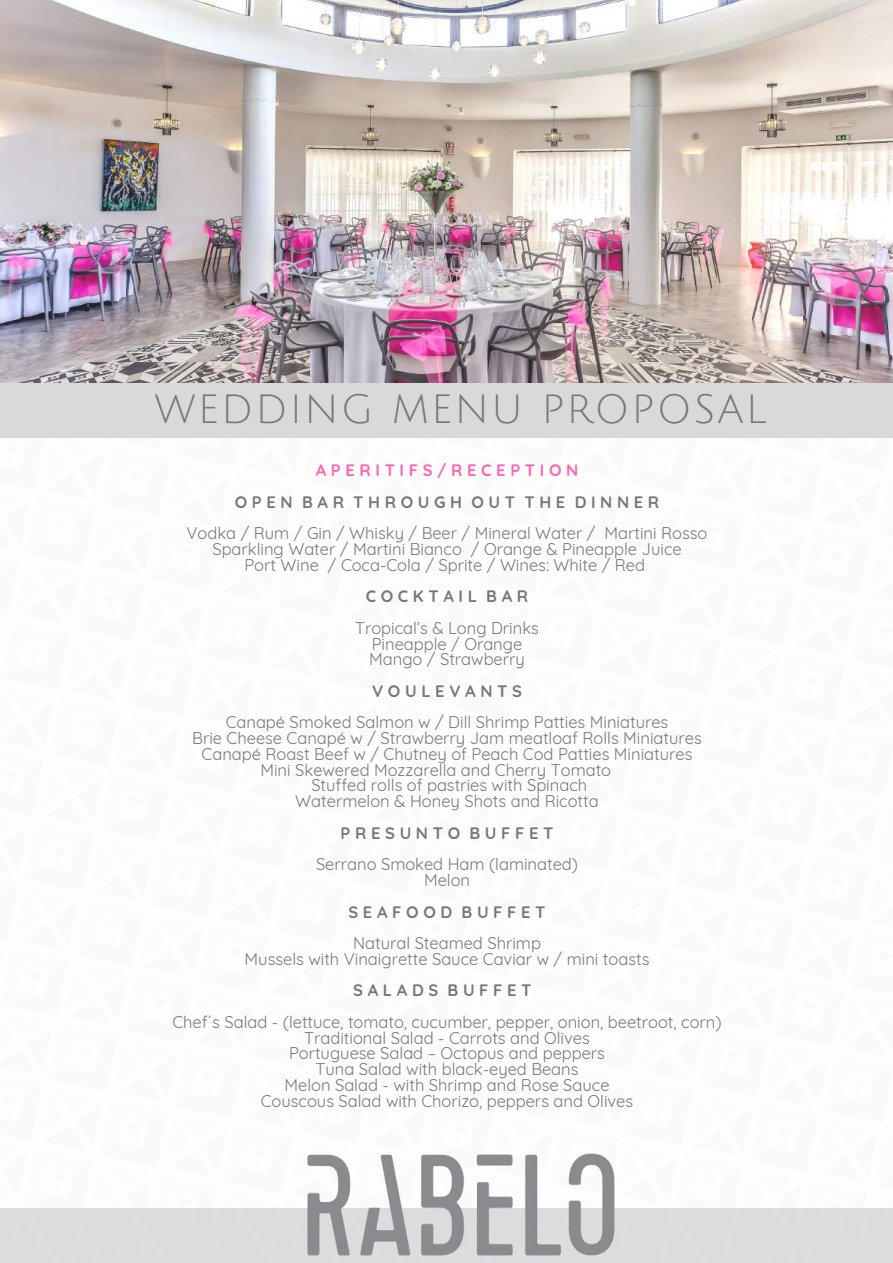
<style>
.page{position:relative;width:893px;height:1263px;background:#fff}
.page>*{position:absolute;margin:0;border:0;box-sizing:border-box;transform-origin:0 0}
.t1{font:39.75px "Julius Sans One";letter-spacing:.05em;color:#787878}
.t2{font:16.5px/15.8px "Quicksand";color:#787878;text-align:center}
.t3{font:700 16.5px "Quicksand";letter-spacing:.28em;color:#787878}
.t4{font:700 16.5px "Quicksand";letter-spacing:.28em;color:#ff63b1}
</style>
<div class="page">
<div style="left:0;top:1208px;width:893px;height:55px;background:#d9d9d9"></div>
<img style="left:0;top:0;width:893px;height:383px">
<img style="left:307px;top:1153px;width:308px;height:103px">
<div style="left:0;top:383px;width:893px;height:54px;background:#d9d9d9"></div>
<h1 class="t1" style="left:155px;top:389px;width:614px">WEDDING MENU PROPOSAL</h1>
<p class="t4" style="left:316px;top:460px;width:264px">APERITIFS/RECEPTION</p>
<p class="t3" style="left:235px;top:491px;width:426px">OPEN BAR THROUGH OUT THE DINNER</p>
<p class="t2" style="left:187px;top:525px;width:522px">Vodka / Rum / Gin / Whisky / Beer / Mineral Water / Martini Rosso<br>Sparkling Water / Martini Bianco / Orange &amp; Pineapple Juice<br>Port Wine / Coca-Cola / Sprite / Wines: White / Red</p>
<p class="t3" style="left:366px;top:586px;width:164px">COCKTAIL BAR</p>
<p class="t2" style="left:355px;top:620px;width:185px">Tropical’s &amp; Long Drinks<br>Pineapple / Orange<br>Mango / Strawberry</p>
<p class="t3" style="left:372px;top:680px;width:151px">VOULEVANTS</p>
<p class="t2" style="left:226px;top:714px;width:444px">Canapé Smoked Salmon w / Dill Shrimp Patties Miniatures</p>
<p class="t2" style="left:192px;top:730px;width:511px">Brie Cheese Canapé w / Strawberry Jam meatloaf Rolls Miniatures</p>
<p class="t2" style="left:202px;top:746px;width:492px">Canapé Roast Beef w / Chutney of Peach Cod Patties Miniatures</p>
<p class="t2" style="left:260px;top:761px;width:352px">Mini Skewered Mozzarella and Cherry Tomato</p>
<p class="t2" style="left:311px;top:777px;width:277px">Stuffed rolls of pastries with Spinach</p>
<p class="t2" style="left:295px;top:793px;width:305px">Watermelon &amp; Honey Shots and Ricotta</p>
<p class="t3" style="left:341px;top:822px;width:214px">PRESUNTO BUFFET</p>
<p class="t2" style="left:316px;top:856px;width:264px">Serrano Smoked Ham (laminated)<br>Melon</p>
<p class="t3" style="left:348px;top:901px;width:199px">SEAFOOD BUFFET</p>
<p class="t2" style="left:245px;top:935px;width:406px">Natural Steamed Shrimp<br>Mussels with Vinaigrette Sauce Caviar w / mini toasts</p>
<p class="t3" style="left:353px;top:980px;width:180px">SALADS BUFFET</p>
<p class="t2" style="left:172px;top:1014px;width:551px">Chef´s Salad - (lettuce, tomato, cucumber, pepper, onion, beetroot, corn)<br>Traditional Salad - Carrots and Olives<br>Portuguese Salad – Octopus and peppers<br>Tuna Salad with black-eyed Beans<br>Melon Salad - with Shrimp and Rose Sauce<br>Couscous Salad with Chorizo, peppers and Olives</p>
</div>
